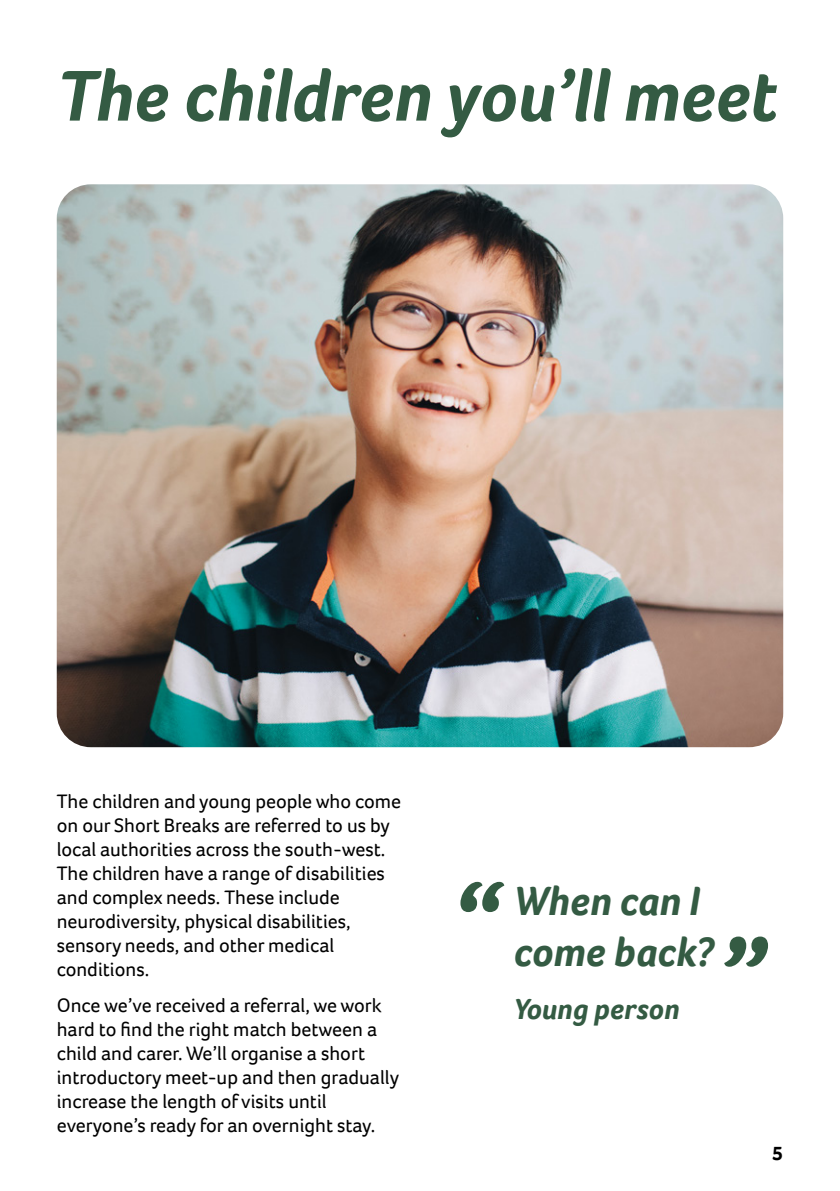
<style>
.page{position:relative;width:840px;height:1191px;background:#fff}
.page>*{position:absolute;margin:0;border:0;box-sizing:border-box;transform-origin:0 0}
.t1{font:italic 700 112.2px "Foco";color:#345b43}
.t2{font:italic 700 74px "Foco";color:#345b43}
.t3{font:italic 700 42px/50.4px "Foco";color:#345b43}
.t4{font:italic 700 30px "Foco";color:#345b43}
.t5{font:20px/24px "Foco";color:#000}
.t6{font:700 20px "Foco";color:#000}
</style>
<div class="page">
<img style="left:57px;top:184px;width:725px;height:563px">
<h2 class="t2" style="left:57px;top:47px;width:722px">The children you’ll meet</h2>
<p class="t5" style="left:57px;top:789px;width:346px">The children and young people who come on our Short Breaks are referred to us by local authorities across the south-west.<br>The children have a range of disabilities and complex needs. These include neurodiversity, physical disabilities, sensory needs, and other medical conditions.</p>
<p class="t5" style="left:57px;top:992px;width:343px">Once we’ve received a referral, we work hard to find the right match between a child and carer. We’ll organise a short introductory meet-up and then gradually increase the length of visits until everyone’s ready for an overnight stay.</p>
<h1 class="t1" style="left:449px;top:848px;width:50px">“</h1>
<h3 class="t3" style="left:513px;top:875px;width:202px">When can I come back?</h3>
<h3 class="t4" style="left:513px;top:989px;width:167px">Young person</h3>
<h1 class="t1" style="left:716px;top:903px;width:50px">”</h1>
<p class="t6" style="left:771px;top:1139px;width:12px">5</p>
</div>
